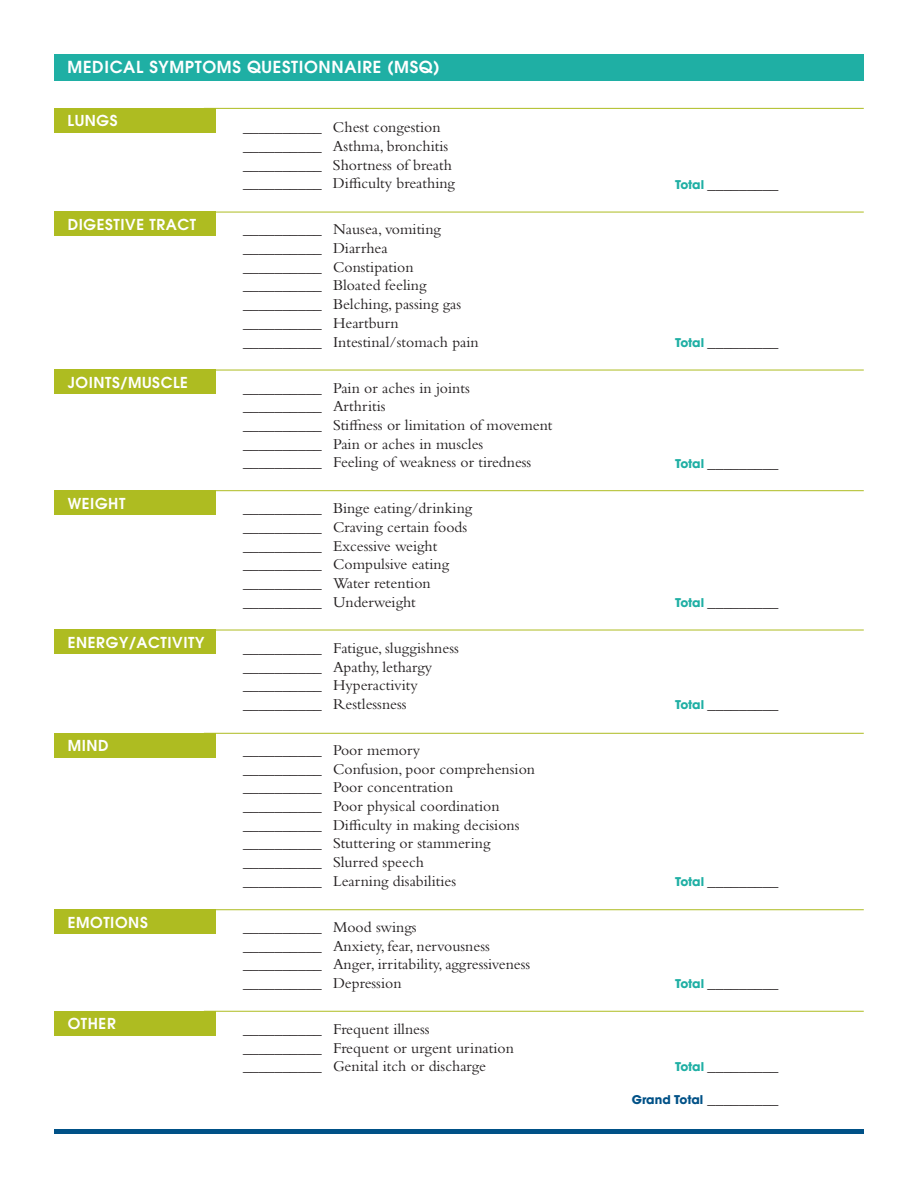
<style>
.page{position:relative;width:918px;height:1188px;background:#fff}
.page>*{position:absolute;margin:0;border:0;box-sizing:border-box;transform-origin:0 0}
.t1{font:600 16.5px "ITC Avant Garde Std";letter-spacing:.04em;color:#fff}
.t2{font:15.75px/18.8px "Bembo Std";color:#231f20}
.t3{font:600 15px "ITC Avant Garde Std";letter-spacing:.04em;color:#fff}
.t4{font:700 12px "ITC Avant Garde Std";letter-spacing:-.005em;color:#005187}
.s1{font-family:"ITC Avant Garde Std";font-weight:700;font-size:12px;color:#1fafa4}
.s2{font-family:"Bembo Std";font-weight:400;font-size:15.75px;color:#231f20}
</style>
<div class="page">
<div style="left:54px;top:1129px;width:810px;height:5px;background:#005187"></div>
<div style="left:54px;top:54px;width:810px;height:27px;background:#1fafa4"></div>
<div style="left:54px;top:212px;width:162px;height:24px;background:#aebc21"></div>
<hr style="left:204px;top:212px;width:660px;height:1px;background:#aebc21">
<div style="left:54px;top:370px;width:162px;height:24px;background:#aebc21"></div>
<hr style="left:204px;top:370px;width:660px;height:1px;background:#aebc21">
<div style="left:54px;top:490px;width:162px;height:25px;background:#aebc21"></div>
<hr style="left:204px;top:490px;width:660px;height:1px;background:#aebc21">
<div style="left:54px;top:630px;width:162px;height:24px;background:#aebc21"></div>
<hr style="left:204px;top:630px;width:660px;height:1px;background:#aebc21">
<div style="left:54px;top:733px;width:162px;height:24px;background:#aebc21"></div>
<hr style="left:204px;top:733px;width:660px;height:1px;background:#aebc21">
<div style="left:54px;top:909px;width:162px;height:25px;background:#aebc21"></div>
<hr style="left:204px;top:909px;width:660px;height:1px;background:#aebc21">
<div style="left:54px;top:1011px;width:162px;height:24px;background:#aebc21"></div>
<hr style="left:204px;top:1011px;width:660px;height:1px;background:#aebc21">
<div style="left:54px;top:108px;width:162px;height:24px;background:#aebc21"></div>
<hr style="left:204px;top:108px;width:660px;height:1px;background:#aebc21">
<p class="t1" style="left:68px;top:56px;width:374px">MEDICAL SYMPTOMS QUESTIONNAIRE (MSQ)</p>
<p class="t3" style="left:68px;top:111px;width:52px">LUNGS</p>
<p class="t2" style="left:243px;top:118px;width:214px">__________ Chest congestion __________ Asthma, bronchitis __________ Shortness of breath __________ Difficulty breathing</p>
<p class="t3" style="left:68px;top:215px;width:130px">DIGESTIVE TRACT</p>
<p class="t2" style="left:243px;top:220px;width:237px">__________ Nausea, vomiting __________ Diarrhea<br>__________ Constipation __________ Bloated feeling __________ Belching, passing gas __________ Heartburn __________ Intestinal/stomach pain</p>
<p class="t3" style="left:68px;top:373px;width:122px">JOINTS/MUSCLE</p>
<p class="t2" style="left:243px;top:378px;width:311px">__________ Pain or aches in joints<br>__________ Arthritis<br>__________ Stiffness or limitation of movement __________ Pain or aches in muscles __________ Feeling of weakness or tiredness</p>
<p class="t3" style="left:68px;top:493px;width:59px">WEIGHT</p>
<p class="t2" style="left:243px;top:499px;width:231px">__________ Binge eating/drinking __________ Craving certain foods __________ Excessive weight __________ Compulsive eating __________ Water retention __________ Underweight</p>
<p class="t3" style="left:68px;top:633px;width:138px">ENERGY/ACTIVITY</p>
<p class="t2" style="left:243px;top:638px;width:217px">__________ Fatigue, sluggishness __________ Apathy, lethargy __________ Hyperactivity __________ Restlessness</p>
<p class="t3" style="left:68px;top:736px;width:43px">MIND</p>
<p class="t2" style="left:243px;top:740px;width:294px">__________ Poor memory<br>__________ Confusion, poor comprehension __________ Poor concentration __________ Poor physical coordination __________ Difficulty in making decisions __________ Stuttering or stammering __________ Slurred speech<br>__________ Learning disabilities</p>
<p class="t3" style="left:68px;top:912px;width:82px">EMOTIONS</p>
<p class="t2" style="left:243px;top:917px;width:289px">__________ Mood swings<br>__________ Anxiety, fear, nervousness __________ Anger, irritability, aggressiveness __________ Depression</p>
<p class="t3" style="left:68px;top:1014px;width:49px">OTHER</p>
<p class="t2" style="left:243px;top:1019px;width:272px">__________ Frequent illness<br>__________ Frequent or urgent urination __________ Genital itch or discharge</p>
<p class="t2" style="left:675px;top:174px;width:105px"><span class="s1">Total</span> _________</p>
<p class="t2" style="left:675px;top:332px;width:105px"><span class="s1">Total</span> _________</p>
<p class="t2" style="left:675px;top:453px;width:105px"><span class="s1">Total</span> _________</p>
<p class="t2" style="left:675px;top:592px;width:105px"><span class="s1">Total</span> _________</p>
<p class="t2" style="left:675px;top:694px;width:105px"><span class="s1">Total</span> _________</p>
<p class="t2" style="left:675px;top:871px;width:105px"><span class="s1">Total</span> _________</p>
<p class="t2" style="left:675px;top:973px;width:105px"><span class="s1">Total</span> _________</p>
<p class="t2" style="left:675px;top:1057px;width:105px"><span class="s1">Total</span> _________</p>
<p class="t4" style="left:632px;top:1091px;width:148px">Grand Total <span class="s2">_________</span></p>
</div>
